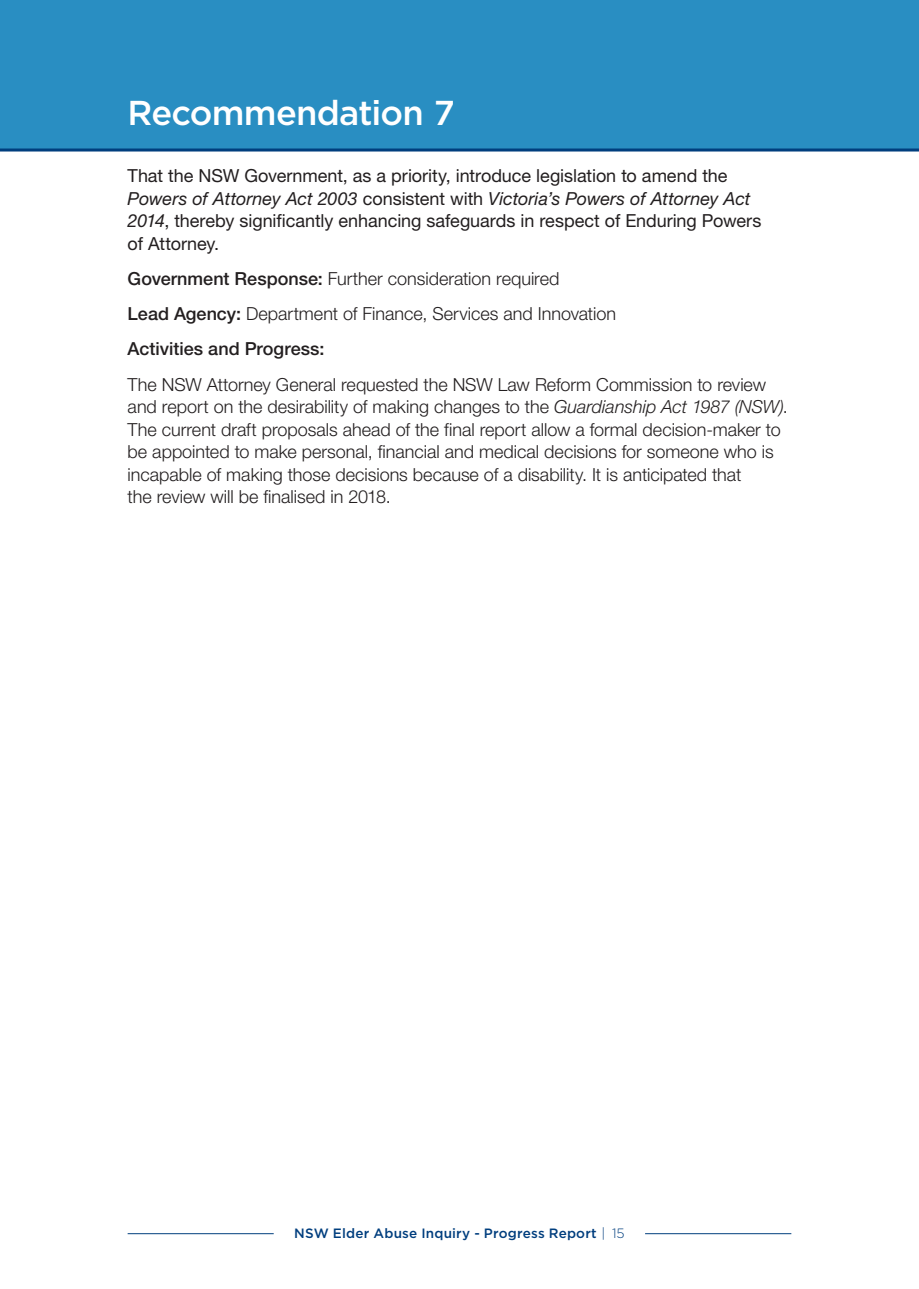
<style>
.page{position:relative;width:919px;height:1289px;background:#fff}
.page>*{position:absolute;margin:0;border:0;box-sizing:border-box;transform-origin:0 0}
._001_heading_level_1{font:500 34.5px "Gotham";letter-spacing:-.025em;color:#fff}
._002_Body_copy{font:300 18px/22.5px "Helvetica Neue LT Std";color:#231f20}
._002_Body_copy-2{font:18px/22.5px "Helvetica Neue LT Std";letter-spacing:-.005em;color:#231f20}
._002_Body_copy-3{font:500 18px "Helvetica Neue LT Std";color:#231f20}
.t1{font:500 13.5px "Gotham";letter-spacing:.015em;color:#003e7e}
.s1{font-style:italic}
.s2{font-weight:500}
.s3{font-weight:300}
</style>
<div class="page">
<hr style="left:128px;top:1233px;width:146px;height:1px;background:#003e7e">
<hr style="left:645px;top:1233px;width:146px;height:1px;background:#003e7e">
<div style="left:0;top:0;width:918px;height:150px;background:#298ec2"></div>
<hr style="left:0;top:148px;width:918px;height:3px;background:#003e7e">
<p class="_001_heading_level_1" style="left:128px;top:91px;width:328px">Recommendation 7</p>
<p class="_002_Body_copy-2" style="left:128px;top:164px;width:635px">That the NSW Government, as a priority, introduce legislation to amend the <span class="s1">Powers of Attorney Act 2003</span> consistent with <span class="s1">Victoria’s Powers of Attorney Act 2014</span>, thereby significantly enhancing safeguards in respect of Enduring Powers of Attorney.</p>
<p class="_002_Body_copy" style="left:128px;top:267px;width:433px"><span class="s2">Government Response:</span> Further consideration required</p>
<p class="_002_Body_copy" style="left:128px;top:302px;width:490px"><span class="s2">Lead Agency:</span> Department of Finance, Services and Innovation</p>
<p class="_002_Body_copy-3" style="left:128px;top:338px;width:198px">Activities and Progress:</p>
<p class="_002_Body_copy" style="left:128px;top:372px;width:661px">The NSW Attorney General requested the NSW Law Reform Commission to review and report on the desirability of making changes to the <span class="s1">Guardianship Act 1987 (NSW)</span>.<br>The current draft proposals ahead of the final report allow a formal decision-maker to be appointed to make personal, financial and medical decisions for someone who is incapable of making those decisions because of a disability. It is anticipated that<br>the review will be finalised in 2018.</p>
<p class="t1" style="left:294px;top:1223px;width:332px">NSW Elder Abuse Inquiry - Progress Report <span class="s3">| 15</span></p>
</div>
